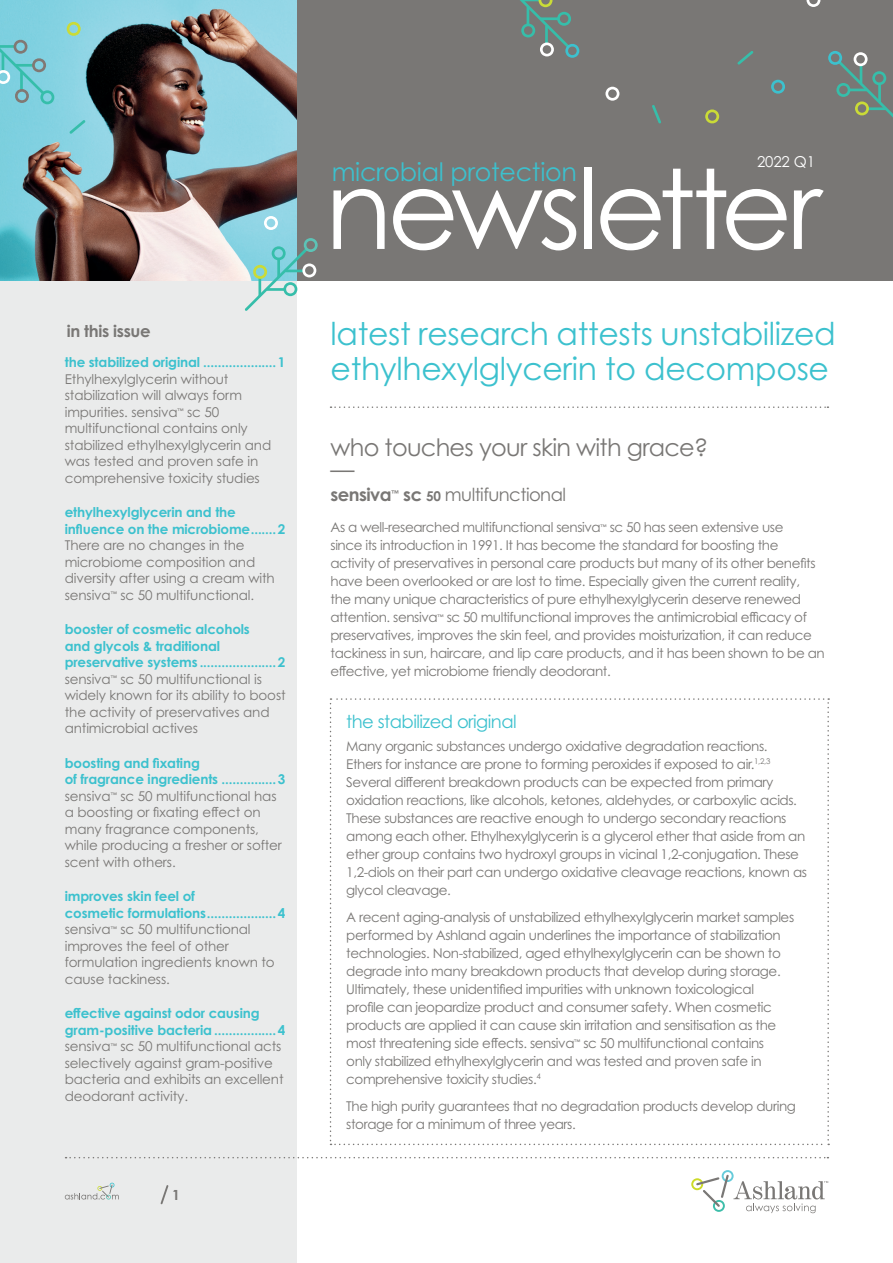
<style>
.page{position:relative;width:893px;height:1263px;background:#fff}
.page>*{position:absolute;margin:0;border:0;box-sizing:border-box;transform-origin:0 0}
.t1{font:110.1px "Century Gothic Pro";letter-spacing:-.04em;color:#fff}
.t2{font:31.5px/34.5px "Century Gothic Pro";letter-spacing:-.01em;color:#3cc1ce}
.t3{font:25.35px "Century Gothic Pro";letter-spacing:-.01em;color:#3cc1ce}
.t4{font:24px/22.5px "Century Gothic Pro";letter-spacing:-.03em;color:#797775}
.t5{font:18px "Century Gothic Pro";letter-spacing:-.03em;color:#3cc1ce}
.t6{font:18px "Century Gothic Pro";letter-spacing:-.03em;color:#797775}
.t7{font:700 18px "Century Gothic Pro";letter-spacing:-.03em;color:#797775}
.t8{font:700 16.5px "Century Gothic Pro";letter-spacing:-.015em;color:#797775}
.t9{font:15px "Century Gothic Pro";letter-spacing:-.01em;color:#fff}
.t10{font:700 13.95px "Century Gothic Pro";color:#797775}
.t11{font:13.5px/18px "Century Gothic Pro";letter-spacing:-.03em;color:#797775}
.t12{font:13.5px/16.5px "Century Gothic Pro";letter-spacing:-.01em;color:#797775}
.t13{font:700 13.5px/16.5px "Century Gothic Pro";letter-spacing:-.01em;color:#3cc1ce}
.t14{font:700 7.8px "Century Gothic Pro";color:#797775}
.s1{font-weight:700;color:#3cc1ce}
.s2{font-weight:700}
.s3{font-weight:700;font-size:13.5px}
</style>
<div class="page">
<div style="left:0;top:279px;width:297px;height:984px;background:#eaebeb"></div>
<div style="left:292px;top:0;width:601px;height:280px;background:#797775"></div>
<img style="left:0;top:0;width:297px;height:280px">
<svg style="left:0;top:31px;width:54px;height:73px;background:#79c8d3"></svg>
<svg style="left:245px;top:238px;width:73px;height:73px"></svg>
<svg style="left:828px;top:51px;width:65px;height:67px"></svg>
<svg style="left:520px;top:0;width:59px;height:58px"></svg>
<svg style="left:737px;top:51px;width:16px;height:14px"></svg>
<svg style="left:69px;top:120px;width:16px;height:14px"></svg>
<svg style="left:652px;top:105px;width:9px;height:19px"></svg>
<svg style="left:771px;top:80px;width:14px;height:14px"></svg>
<svg style="left:605px;top:87px;width:14px;height:14px"></svg>
<svg style="left:264px;top:216px;width:14px;height:14px"></svg>
<svg style="left:806px;top:0;width:14px;height:7px"></svg>
<svg style="left:705px;top:109px;width:14px;height:15px"></svg>
<svg style="left:67px;top:22px;width:14px;height:15px"></svg>
<svg style="left:330px;top:406px;width:498px;height:2px"></svg>
<svg style="left:330px;top:698px;width:499px;height:447px"></svg>
<svg style="left:691px;top:1170px;width:137px;height:43px"></svg>
<svg style="left:65px;top:1183px;width:54px;height:16px"></svg>
<svg style="left:66px;top:1157px;width:762px;height:1px"></svg>
<svg style="left:161px;top:1185px;width:7px;height:19px"></svg>
<p class="t8" style="left:67px;top:320px;width:85px">in this issue</p>
<p class="t13" style="left:65px;top:354px;width:222px">the stabilized original ....................1</p>
<p class="t12" style="left:65px;top:370px;width:208px">Ethylhexylglycerin without stabilization will always form impurities. sensiva<sup>™</sup> sc 50 multifunctional contains only stabilized ethylhexylglycerin and was tested and proven safe in comprehensive toxicity studies</p>
<p class="t13" style="left:65px;top:504px;width:222px">ethylhexylglycerin and the influence on the microbiome.......2</p>
<p class="t12" style="left:65px;top:537px;width:211px">There are no changes in the microbiome composition and diversity after using a cream with sensiva<sup>™</sup> sc 50 multifunctional.</p>
<p class="t12" style="left:65px;top:621px;width:222px"><span class="s1">booster of cosmetic alcohols<br>and glycols &amp; traditional preservative systems .....................2 </span>sensiva<sup>™</sup> sc 50 multifunctional is widely known for its ability to boost the activity of preservatives and antimicrobial actives</p>
<p class="t12" style="left:65px;top:754px;width:222px"><span class="s1">boosting and fixating<br>of fragrance ingredients ...............3 </span>sensiva<sup>™</sup> sc 50 multifunctional has a boosting or fixating effect on many fragrance components, while producing a fresher or softer scent with others.</p>
<p class="t12" style="left:65px;top:888px;width:222px"><span class="s1">improves skin feel of<br>cosmetic formulations...................4 </span>sensiva<sup>™</sup> sc 50 multifunctional improves the feel of other formulation ingredients known to cause tackiness.</p>
<p class="t12" style="left:65px;top:1005px;width:222px"><span class="s1">effective against odor causing gram-positive bacteria .................4 </span>sensiva<sup>™</sup> sc 50 multifunctional acts selectively against gram-positive bacteria and exhibits an excellent deodorant activity.</p>
<p class="t10" style="left:172px;top:1186px;width:9px">1</p>
<p class="t9" style="left:757px;top:153px;width:59px">2022 Q1</p>
<h3 class="t3" style="left:332px;top:157px;width:247px">microbial protection</h3>
<h1 class="t1" style="left:325px;top:142px;width:498px">newsletter</h1>
<h2 class="t2" style="left:330px;top:316px;width:507px">latest research attests unstabilized ethylhexylglycerin to decompose</h2>
<h3 class="t4" style="left:330px;top:436px;width:379px">who touches your skin with grace? —</h3>
<h3 class="t7" style="left:330px;top:483px;width:63px">sensiva</h3>
<p class="t14" style="left:391px;top:489px;width:9px">™</p>
<h3 class="t6" style="left:403px;top:483px;width:164px"><span class="s2">sc</span> <span class="s3">50</span> multifunctional</h3>
<p class="t11" style="left:330px;top:518px;width:496px">As a well-researched multifunctional sensiva<sup>™</sup> sc 50 has seen extensive use<br>since its introduction in 1991. It has become the standard for boosting the activity of preservatives in personal care products but many of its other benefits have been overlooked or are lost to time. Especially given the current reality,<br>the many unique characteristics of pure ethylhexylglycerin deserve renewed attention. sensiva<sup>™</sup> sc 50 multifunctional improves the antimicrobial efficacy of preservatives, improves the skin feel, and provides moisturization, it can reduce tackiness in sun, haircare, and lip care products, and it has been shown to be an effective, yet microbiome friendly deodorant.</p>
<h3 class="t5" style="left:346px;top:711px;width:172px">the stabilized original</h3>
<p class="t11" style="left:346px;top:736px;width:462px">Many organic substances undergo oxidative degradation reactions.<br>Ethers for instance are prone to forming peroxides if exposed to air.<sup>1,2,3<br></sup>Several different breakdown products can be expected from primary oxidation reactions, like alcohols, ketones, aldehydes, or carboxylic acids.<br>These substances are reactive enough to undergo secondary reactions among each other. Ethylhexylglycerin is a glycerol ether that aside from an ether group contains two hydroxyl groups in vicinal 1,2-conjugation. These 1,2-diols on their part can undergo oxidative cleavage reactions, known as glycol cleavage.</p>
<p class="t11" style="left:346px;top:907px;width:449px">A recent aging-analysis of unstabilized ethylhexylglycerin market samples performed by Ashland again underlines the importance of stabilization technologies. Non-stabilized, aged ethylhexylglycerin can be shown to degrade into many breakdown products that develop during storage.<br>Ultimately, these unidentified impurities with unknown toxicological profile can jeopardize product and consumer safety. When cosmetic products are applied it can cause skin irritation and sensitisation as the most threatening side effects. sensiva<sup>™</sup> sc 50 multifunctional contains<br>only stabilized ethylhexylglycerin and was tested and proven safe in comprehensive toxicity studies.<sup>4</sup></p>
<p class="t11" style="left:346px;top:1096px;width:451px">The high purity guarantees that no degradation products develop during storage for a minimum of three years.</p>
</div>
